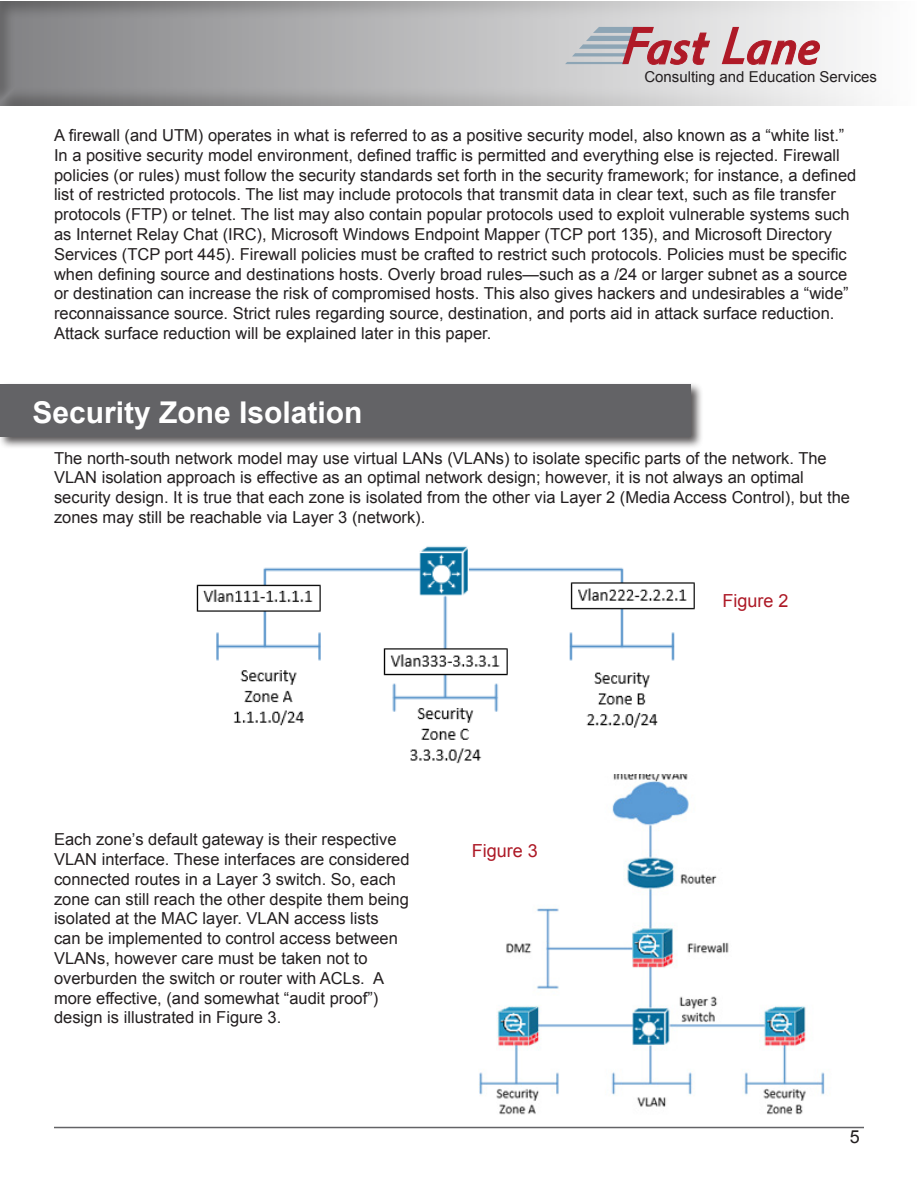
<style>
.page{position:relative;width:918px;height:1188px;background:#fff}
.page>*{position:absolute;margin:0;border:0;box-sizing:border-box;transform-origin:0 0}
.t1{font:700 30px "Arial";color:#fff}
.t2{font:18px "Arial";color:#ad1926}
.t3{font:18px "Arial";color:#231f20}
.t4{font:16.5px/19.8px "Arial";color:#231f20}
.t5{font:15px "Arial";color:#231f20}
</style>
<div class="page">
<div style="left:0;top:0;width:918px;height:107px;background:#231f20;opacity:.5"></div>
<svg style="left:722px;top:27px;width:98px;height:38px;background:#d49da2"></svg>
<svg style="left:565px;top:27px;width:145px;height:38px;background:#c1a1a7"></svg>
<hr style="left:54px;top:1127px;width:810px;height:1px;background:#636366">
<img style="left:478px;top:774px;width:347px;height:341px">
<div style="left:0;top:381px;width:703px;height:68px;background:#231f20;opacity:.75"></div>
<div style="left:1px;top:384px;width:690px;height:53px;background:#636366"></div>
<img style="left:196px;top:546px;width:499px;height:218px">
<p class="t5" style="left:644px;top:67px;width:234px">Consulting and Education Services</p>
<p class="t4" style="left:54px;top:125px;width:804px">A firewall (and UTM) operates in what is referred to as a positive security model, also known as a “white list.” In a positive security model environment, defined traffic is permitted and everything else is rejected. Firewall policies (or rules) must follow the security standards set forth in the security framework; for instance, a defined list of restricted protocols. The list may include protocols that transmit data in clear text, such as file transfer protocols (FTP) or telnet. The list may also contain popular protocols used to exploit vulnerable systems such as Internet Relay Chat (IRC), Microsoft Windows Endpoint Mapper (TCP port 135), and Microsoft Directory Services (TCP port 445). Firewall policies must be crafted to restrict such protocols. Policies must be specific when defining source and destinations hosts. Overly broad rules—such as a /24 or larger subnet as a source or destination can increase the risk of compromised hosts. This also gives hackers and undesirables a “wide” reconnaissance source. Strict rules regarding source, destination, and ports aid in attack surface reduction.<br>Attack surface reduction will be explained later in this paper.</p>
<p class="t1" style="left:32px;top:392px;width:332px">Security Zone Isolation</p>
<p class="t4" style="left:54px;top:448px;width:798px">The north-south network model may use virtual LANs (VLANs) to isolate specific parts of the network. The VLAN isolation approach is effective as an optimal network design; however, it is not always an optimal security design. It is true that each zone is isolated from the other via Layer 2 (Media Access Control), but the zones may still be reachable via Layer 3 (network).</p>
<p class="t4" style="left:54px;top:830px;width:357px">Each zone’s default gateway is their respective VLAN interface. These interfaces are considered connected routes in a Layer 3 switch. So, each zone can still reach the other despite them being isolated at the MAC layer. VLAN access lists<br>can be implemented to control access between VLANs, however care must be taken not to overburden the switch or router with ACLs. A more effective, (and somewhat “audit proof”) design is illustrated in Figure 3.</p>
<p class="t2" style="left:472px;top:839px;width:68px">Figure 3</p>
<p class="t2" style="left:723px;top:589px;width:68px">Figure 2</p>
<p class="t3" style="left:850px;top:1124px;width:12px">5</p>
</div>
